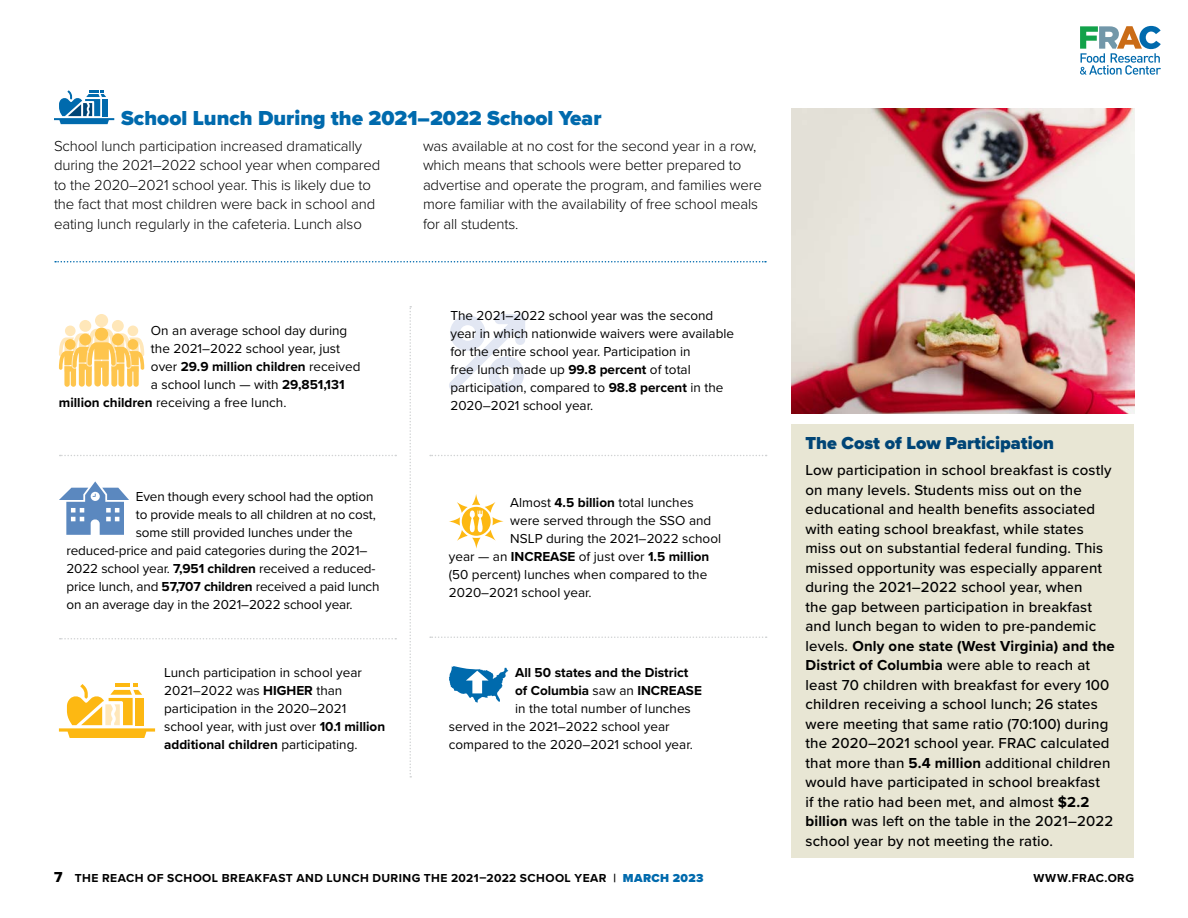
<style>
.page{position:relative;width:1188px;height:918px;background:#fff}
.page>*{position:absolute;margin:0;border:0;box-sizing:border-box;transform-origin:0 0}
.t1{font:900 21px "Proxima Nova";color:#006aad}
.t2{font:900 18px "Proxima Nova";color:#004576}
.t3{font:500 15px/19.5px "Proxima Nova";letter-spacing:.01em;color:#000}
.t4{font:300 15px/19.5px "Proxima Nova";letter-spacing:-.01em;color:#000}
.t5{font:13.5px/18px "Proxima Nova";color:#000}
.t6{font:700 13.5px "Proxima Nova";color:#000}
.t7{font:700 12px "Proxima Nova";letter-spacing:.04em;color:#000}
.s1{font-weight:400}
.s2{font-weight:700}
.s3{font-family:"Proxima Nova Extrabld";font-weight:400;font-size:15px}
.s4{font-weight:900;color:#006aad}
</style>
<div class="page">
<svg style="left:55px;top:261px;width:711px;height:2px"></svg>
<img style="left:792px;top:108px;width:342px;height:306px">
<div style="left:792px;top:424px;width:342px;height:434px;background:#e8e6d4"></div>
<svg style="left:54px;top:90px;width:60px;height:34px"></svg>
<div style="left:102px;top:99px;width:5px;height:17px;background:#006aad"></div>
<svg style="left:60px;top:455px;width:336px;height:1px"></svg>
<svg style="left:60px;top:638px;width:336px;height:1px"></svg>
<svg style="left:430px;top:636px;width:337px;height:2px"></svg>
<svg style="left:430px;top:455px;width:337px;height:1px"></svg>
<svg style="left:410px;top:306px;width:1px;height:472px"></svg>
<svg style="left:449px;top:666px;width:59px;height:37px"></svg>
<svg style="left:59px;top:684px;width:96px;height:54px"></svg>
<div style="left:136px;top:698px;width:8px;height:27px;background:#fdb812"></div>
<svg style="left:449px;top:314px;width:76px;height:78px"></svg>
<svg style="left:449px;top:494px;width:55px;height:55px"></svg>
<div style="left:65px;top:326px;width:11px;height:10px;background:#ffe7b9;border-radius:50%"></div>
<div style="left:79px;top:320px;width:12px;height:12px;background:#ffe7b9;border-radius:50%"></div>
<div style="left:128px;top:326px;width:10px;height:10px;background:#ffe7b9;border-radius:50%"></div>
<div style="left:112px;top:320px;width:12px;height:12px;background:#ffe7b9;border-radius:50%"></div>
<div style="left:95px;top:314px;width:13px;height:13px;background:#ffe7b9;border-radius:50%"></div>
<div style="left:95px;top:328px;width:13px;height:13px;background:#fec54d;border-radius:50%"></div>
<svg style="left:59px;top:329px;width:85px;height:58px"></svg>
<svg style="left:59px;top:481px;width:70px;height:54px"></svg>
<svg style="left:1080px;top:26px;width:81px;height:49px"></svg>
<h1 class="t1" style="left:121px;top:102px;width:482px">School Lunch During the 2021–2022 School Year</h1>
<p class="t4" style="left:54px;top:135px;width:328px">School lunch participation increased dramatically during the 2021–2022 school year when compared to the 2020–2021 school year. This is likely due to the fact that most children were back in school and eating lunch regularly in the cafeteria. Lunch also</p>
<p class="t4" style="left:423px;top:135px;width:340px">was available at no cost for the second year in a row, which means that schools were better prepared to advertise and operate the program, and families were more familiar with the availability of free school meals for all students.</p>
<p class="t5" style="left:151px;top:321px;width:198px">On an average school day during</p>
<p class="t5" style="left:151px;top:339px;width:191px">the 2021–2022 school year, just</p>
<p class="t6" style="left:151px;top:356px;width:211px"><span class="s1">over</span> 29.9 million children <span class="s1">received</span></p>
<p class="t5" style="left:151px;top:375px;width:195px">a school lunch — with <span class="s2">29,851,131</span></p>
<p class="t5" style="left:59px;top:393px;width:229px"><span class="s2">million children</span> receiving a free lunch.</p>
<p class="t5" style="left:136px;top:487px;width:239px">Even though every school had the option</p>
<p class="t5" style="left:136px;top:505px;width:241px">to provide meals to all children at no cost,</p>
<p class="t5" style="left:136px;top:523px;width:218px">some still provided lunches under the</p>
<p class="t5" style="left:66px;top:541px;width:302px">reduced-price and paid categories during the 2021–</p>
<p class="t5" style="left:66px;top:559px;width:310px">2022 school year. <span class="s2">7,951 children</span> received a reduced-</p>
<p class="t5" style="left:66px;top:577px;width:315px">price lunch, and <span class="s2">57,707 children</span> received a paid lunch</p>
<p class="t5" style="left:66px;top:595px;width:288px">on an average day in the 2021–2022 school year.</p>
<p class="t5" style="left:164px;top:663px;width:223px">Lunch participation in school year 2021–2022 was <span class="s2">HIGHER</span> than participation in the 2020–2021 school year, with just over <span class="s2">10.1 million additional children</span> participating.</p>
<p class="t5" style="left:450px;top:306px;width:285px">The 2021–2022 school year was the second year in which nationwide waivers were available for the entire school year. Participation in<br>free lunch made up <span class="s2">99.8 percent</span> of total participation, compared to <span class="s2">98.8 percent</span> in the 2020–2021 school year.</p>
<p class="t5" style="left:510px;top:493px;width:185px">Almost <span class="s2">4.5 billion</span> total lunches</p>
<p class="t5" style="left:510px;top:511px;width:203px">were served through the SSO and</p>
<p class="t5" style="left:510px;top:529px;width:212px">NSLP during the 2021–2022 school</p>
<p class="t6" style="left:449px;top:546px;width:262px"><span class="s1">year — an</span> INCREASE <span class="s1">of just over</span> 1.5 million</p>
<p class="t5" style="left:449px;top:565px;width:260px">(50 percent) lunches when compared to the</p>
<p class="t5" style="left:449px;top:583px;width:144px">2020–2021 school year.</p>
<p class="t6" style="left:515px;top:662px;width:175px">All 50 states and the District</p>
<p class="t6" style="left:515px;top:680px;width:188px">of Columbia <span class="s1">saw an</span> INCREASE</p>
<p class="t5" style="left:515px;top:699px;width:177px">in the total number of lunches</p>
<p class="t5" style="left:449px;top:717px;width:222px">served in the 2021–2022 school year</p>
<p class="t5" style="left:449px;top:735px;width:245px">compared to the 2020–2021 school year.</p>
<h2 class="t2" style="left:806px;top:430px;width:250px">The Cost of Low Participation</h2>
<p class="t3" style="left:806px;top:460px;width:311px">Low participation in school breakfast is costly on many levels. Students miss out on the educational and health benefits associated with eating school breakfast, while states miss out on substantial federal funding. This missed opportunity was especially apparent during the 2021–2022 school year, when<br>the gap between participation in breakfast and lunch began to widen to pre-pandemic levels. <span class="s2">Only one state (West Virginia) and the District of Columbia</span> were able to reach at least 70 children with breakfast for every 100 children receiving a school lunch; 26 states were meeting that same ratio (70:100) during the 2020–2021 school year. FRAC calculated that more than <span class="s2">5.4 million</span> additional children would have participated in school breakfast<br>if the ratio had been met, and almost <span class="s2">$2.2 billion</span> was left on the table in the 2021–2022 school year by not meeting the ratio.</p>
<p class="t7" style="left:54px;top:869px;width:651px"><span class="s3">7</span> THE REACH OF SCHOOL BREAKFAST AND LUNCH DURING THE 2021–2022 SCHOOL YEAR | <span class="s4">MARCH 2023</span></p>
<p class="t7" style="left:1033px;top:869px;width:102px">WWW.FRAC.ORG</p>
</div>
